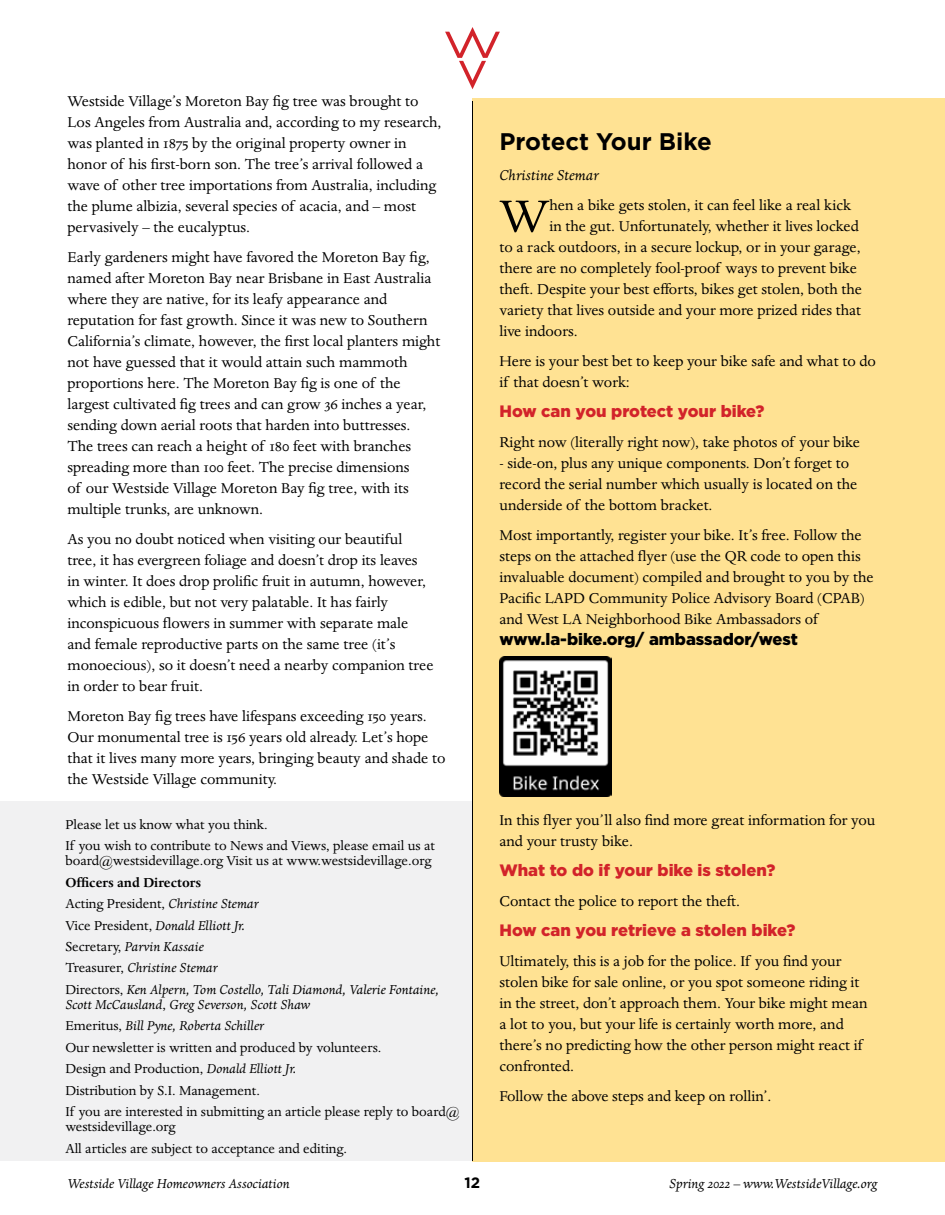
<style>
.page{position:relative;width:945px;height:1215px;background:#fff}
.page>*{position:absolute;margin:0;border:0;box-sizing:border-box;transform-origin:0 0}
.t1{font:51.75px "Dante";color:#000}
.t2{font:700 24px "Gotham";color:#000}
.t3{font:16.5px/21px "Dante";color:#000}
.t4{font:900 16.5px "Gotham";color:#d2232a}
.t5{font:900 16.5px "Gotham";color:#000}
.t6{font:italic 16.5px "Dante";color:#000}
.t7{font:15px/21.5px "Dante";color:#000}
.t8{font:italic 15px/21.5px "Dante";color:#000}
.t9{font:700 15px "Gotham";color:#000}
.s1{font-family:"Dante Expert"}
.s2{font-weight:700;font-style:normal}
.s3{font-style:normal}
.s4{font-style:italic}
</style>
<div class="page">
<div style="left:0;top:802px;width:472px;height:359px;background:#f1f1f2"></div>
<div style="left:472px;top:98px;width:473px;height:1064px;background:#ffe293"></div>
<svg style="left:445px;top:27px;width:55px;height:62px"></svg>
<hr style="left:472px;top:101px;width:1px;height:1060px;background:#000">
<img style="left:500px;top:657px;width:112px;height:139px">
<p class="t3" style="left:68px;top:91px;width:376px">Westside Village’s Moreton Bay fig tree was brought to Los Angeles from Australia and, according to my research, was planted in <span class="s1">1875</span> by the original property owner in honor of his first-born son. The tree’s arrival followed a wave of other tree importations from Australia, including the plume albizia, several species of acacia, and – most pervasively – the eucalyptus.</p>
<p class="t3" style="left:68px;top:247px;width:374px">Early gardeners might have favored the Moreton Bay fig, named after Moreton Bay near Brisbane in East Australia where they are native, for its leafy appearance and reputation for fast growth. Since it was new to Southern California’s climate, however, the first local planters might not have guessed that it would attain such mammoth proportions here. The Moreton Bay fig is one of the largest cultivated fig trees and can grow <span class="s1">36</span> inches a year, sending down aerial roots that harden into buttresses.<br>The trees can reach a height of <span class="s1">180</span> feet with branches spreading more than <span class="s1">100</span> feet. The precise dimensions<br>of our Westside Village Moreton Bay fig tree, with its multiple trunks, are unknown.</p>
<p class="t3" style="left:68px;top:529px;width:368px">As you no doubt noticed when visiting our beautiful tree, it has evergreen foliage and doesn’t drop its leaves in winter. It does drop prolific fruit in autumn, however, which is edible, but not very palatable. It has fairly inconspicuous flowers in summer with separate male and female reproductive parts on the same tree (it’s monoecious), so it doesn’t need a nearby companion tree in order to bear fruit.</p>
<p class="t3" style="left:68px;top:706px;width:380px">Moreton Bay fig trees have lifespans exceeding <span class="s1">150</span> years.<br>Our monumental tree is <span class="s1">156</span> years old already. Let’s hope that it lives many more years, bringing beauty and shade to the Westside Village community.</p>
<p class="t7" style="left:65px;top:814px;width:371px">Please let us know what you think.<br>If you wish to contribute to News and Views, please email us at</p>
<p class="t7" style="left:65px;top:850px;width:368px">board@westsidevillage.org Visit us at www.westsidevillage.org</p>
<p class="t8" style="left:65px;top:872px;width:375px"><span class="s2">Officers and Directors<br></span><span class="s3">Acting President,</span> Christine Stemar<br><span class="s3">Vice President,</span> Donald Elliott Jr.<br><span class="s3">Secretary,</span> Parvin Kassaie<br><span class="s3">Treasurer,</span> Christine Stemar<br><span class="s3">Directors,</span> Ken Alpern, Tom Costello, Tali Diamond, Valerie Fontaine,</p>
<p class="t7" style="left:65px;top:994px;width:396px"><span class="s4">Scott McCausland</span>, <span class="s4">Greg Severson, Scott Shaw<br></span>Emeritus, <span class="s4">Bill Pyne, Roberta Schiller<br></span>Our newsletter is written and produced by volunteers.<br>Design and Production, <span class="s4">Donald Elliott Jr.<br></span>Distribution by S.I. Management.<br>If you are interested in submitting an article please reply to board@</p>
<p class="t7" style="left:65px;top:1117px;width:283px">westsidevillage.org<br>All articles are subject to acceptance and editing.</p>
<h2 class="t2" style="left:500px;top:126px;width:214px">Protect Your Bike</h2>
<p class="t6" style="left:500px;top:167px;width:101px">Christine Stemar</p>
<h1 class="t1" style="left:499px;top:188px;width:52px">W</h1>
<p class="t3" style="left:550px;top:196px;width:303px">hen a bike gets stolen, it can feel like a real kick</p>
<p class="t3" style="left:550px;top:217px;width:311px">in the gut. Unfortunately, whether it lives locked</p>
<p class="t3" style="left:499px;top:238px;width:363px">to a rack outdoors, in a secure lockup, or in your garage,</p>
<p class="t3" style="left:499px;top:259px;width:359px">there are no completely fool-proof ways to prevent bike</p>
<p class="t3" style="left:499px;top:280px;width:364px">theft. Despite your best efforts, bikes get stolen, both the</p>
<p class="t3" style="left:499px;top:301px;width:363px">variety that lives outside and your more prized rides that</p>
<p class="t3" style="left:499px;top:322px;width:80px">live indoors.</p>
<p class="t3" style="left:499px;top:352px;width:378px">Here is your best bet to keep your bike safe and what to do if that doesn’t work:</p>
<p class="t4" style="left:499px;top:400px;width:266px">How can you protect your bike?</p>
<p class="t3" style="left:499px;top:433px;width:362px">Right now (literally right now), take photos of your bike</p>
<p class="t3" style="left:499px;top:454px;width:359px">- side-on, plus any unique components. Don’t forget to record the serial number which usually is located on the underside of the bottom bracket.</p>
<p class="t3" style="left:499px;top:526px;width:376px">Most importantly, register your bike. It’s free. Follow the steps on the attached flyer (use the QR code to open this invaluable document) compiled and brought to you by the Pacific LAPD Community Police Advisory Board (CPAB) and West LA Neighborhood Bike Ambassadors of</p>
<p class="t5" style="left:499px;top:628px;width:300px">www.la-bike.org/ ambassador/west</p>
<p class="t3" style="left:499px;top:811px;width:377px">In this flyer you’ll also find more great information for you and your trusty bike.</p>
<p class="t4" style="left:499px;top:859px;width:277px">What to do if your bike is stolen?</p>
<p class="t3" style="left:499px;top:892px;width:242px">Contact the police to report the theft.</p>
<p class="t4" style="left:499px;top:919px;width:297px">How can you retrieve a stolen bike?</p>
<p class="t3" style="left:499px;top:952px;width:369px">Ultimately, this is a job for the police. If you find your stolen bike for sale online, or you spot someone riding it in the street, don’t approach them. Your bike might mean a lot to you, but your life is certainly worth more, and there’s no predicting how the other person might react if confronted.</p>
<p class="t3" style="left:499px;top:1087px;width:273px">Follow the above steps and keep on rollin’.</p>
<p class="t8" style="left:67px;top:1173px;width:224px">Westside Village Homeowners Association</p>
<p class="t9" style="left:465px;top:1172px;width:17px">12</p>
<p class="t8" style="left:669px;top:1173px;width:210px">Spring <span class="s1">2022</span> – www.WestsideVillage.org</p>
</div>
